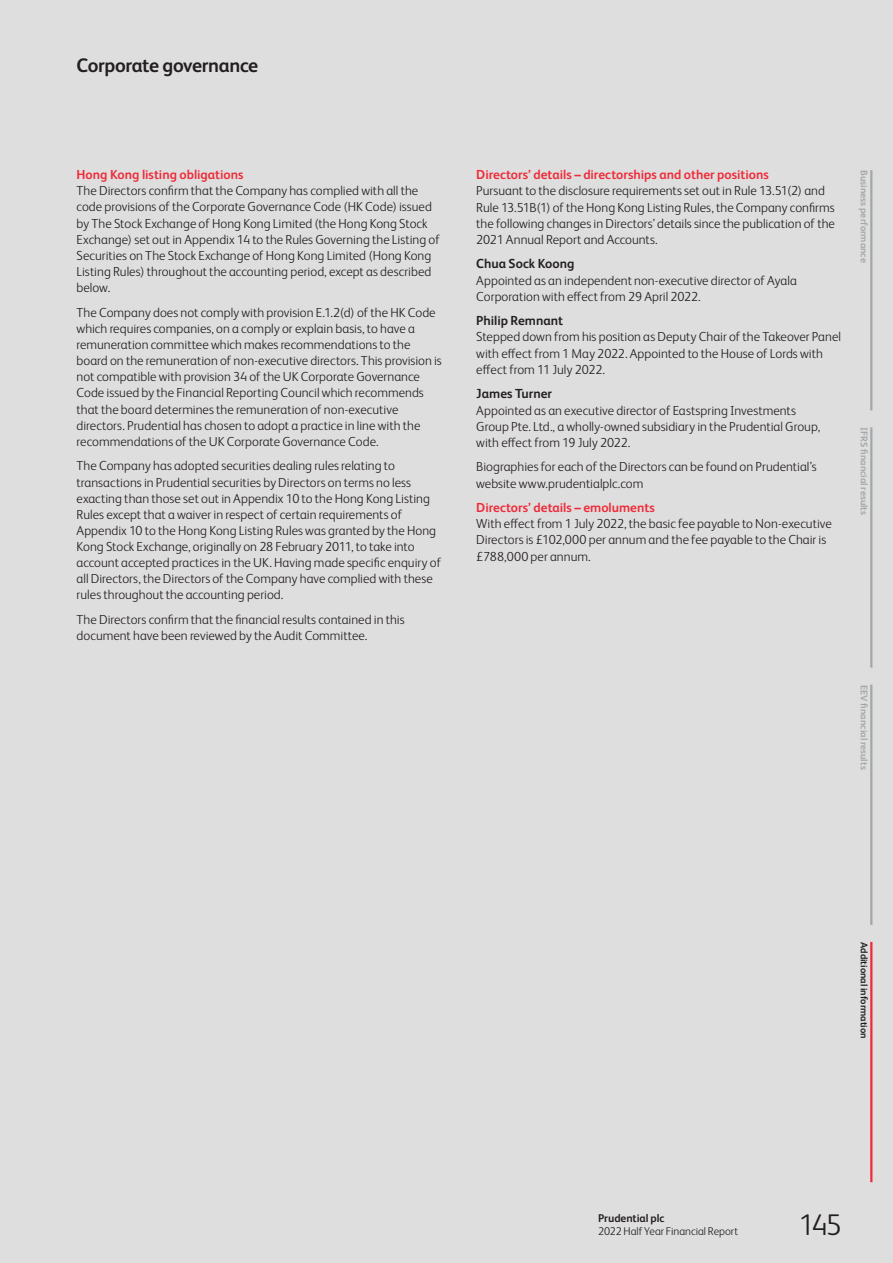
<style>
.page{position:relative;width:893px;height:1263px;background:#dfdedf}
.page>*{position:absolute;margin:0;border:0;box-sizing:border-box;transform-origin:0 0}
.t1{font:300 30px "FS Albert Pro";color:#231f20}
.t2{font:700 19.5px "FS Albert Pro";letter-spacing:-.02em;color:#231f20}
.t3{font:300 13.2px/16.2px "FS Albert Pro";color:#231f20}
.t4{font:700 13.2px "FS Albert Pro";color:#ee2c39}
.t5{font:700 13.2px "FS Albert Pro";color:#231f20}
.t6{font:300 11.25px "FS Albert Pro";letter-spacing:-.005em;color:#231f20}
.t7{font:700 11.25px "FS Albert Pro";letter-spacing:-.005em;color:#231f20}
.t8{font:700 9.75px "FS Albert Pro";color:#a3a7a9}
.t9{font:700 9.75px "FS Albert Pro";letter-spacing:-.005em;color:#231f20}
</style>
<div class="page">
<hr style="left:870px;top:170px;width:2px;height:240px;background:#a3a7a9">
<hr style="left:870px;top:427px;width:2px;height:241px;background:#a3a7a9">
<hr style="left:870px;top:685px;width:2px;height:240px;background:#a3a7a9">
<hr style="left:870px;top:942px;width:2px;height:240px;background:#ee2c39">
<h2 class="t2" style="left:77px;top:52px;width:183px">Corporate governance</h2>
<p class="t4" style="left:77px;top:165px;width:168px">Hong Kong listing obligations</p>
<p class="t3" style="left:77px;top:182px;width:365px">The Directors confirm that the Company has complied with all the code provisions of the Corporate Governance Code (HK Code) issued by The Stock Exchange of Hong Kong Limited (the Hong Kong Stock Exchange) set out in Appendix 14 to the Rules Governing the Listing of Securities on The Stock Exchange of Hong Kong Limited (Hong Kong Listing Rules) throughout the accounting period, except as described below.</p>
<p class="t3" style="left:77px;top:303px;width:367px">The Company does not comply with provision E.1.2(d) of the HK Code which requires companies, on a comply or explain basis, to have a remuneration committee which makes recommendations to the board on the remuneration of non-executive directors. This provision is not compatible with provision 34 of the UK Corporate Governance Code issued by the Financial Reporting Council which recommends that the board determines the remuneration of non-executive directors. Prudential has chosen to adopt a practice in line with the recommendations of the UK Corporate Governance Code.</p>
<p class="t3" style="left:77px;top:457px;width:366px">The Company has adopted securities dealing rules relating to transactions in Prudential securities by Directors on terms no less exacting than those set out in Appendix 10 to the Hong Kong Listing Rules except that a waiver in respect of certain requirements of Appendix 10 to the Hong Kong Listing Rules was granted by the Hong Kong Stock Exchange, originally on 28 February 2011, to take into account accepted practices in the UK. Having made specific enquiry of all Directors, the Directors of the Company have complied with these rules throughout the accounting period.</p>
<p class="t3" style="left:77px;top:611px;width:330px">The Directors confirm that the financial results contained in this document have been reviewed by the Audit Committee.</p>
<p class="t4" style="left:476px;top:165px;width:294px">Directors’ details – directorships and other positions</p>
<p class="t3" style="left:476px;top:182px;width:360px">Pursuant to the disclosure requirements set out in Rule 13.51(2) and Rule 13.51B(1) of the Hong Kong Listing Rules, the Company confirms the following changes in Directors’ details since the publication of the 2021 Annual Report and Accounts.</p>
<p class="t5" style="left:476px;top:255px;width:100px">Chua Sock Koong</p>
<p class="t3" style="left:476px;top:271px;width:322px">Appointed as an independent non-executive director of Ayala<br>Corporation with effect from 29 April 2022.</p>
<p class="t5" style="left:476px;top:311px;width:88px">Philip Remnant</p>
<p class="t3" style="left:476px;top:328px;width:366px">Stepped down from his position as Deputy Chair of the Takeover Panel with effect from 1 May 2022. Appointed to the House of Lords with effect from 11 July 2022.</p>
<p class="t5" style="left:476px;top:385px;width:77px">James Turner</p>
<p class="t3" style="left:476px;top:401px;width:345px">Appointed as an executive director of Eastspring Investments<br>Group Pte. Ltd., a wholly-owned subsidiary in the Prudential Group, with effect from 19 July 2022.</p>
<p class="t3" style="left:476px;top:458px;width:342px">Biographies for each of the Directors can be found on Prudential’s website www.prudentialplc.com</p>
<p class="t4" style="left:476px;top:498px;width:180px">Directors’ details – emoluments</p>
<p class="t3" style="left:476px;top:515px;width:357px">With effect from 1 July 2022, the basic fee payable to Non-executive<br>Directors is £102,000 per annum and the fee payable to the Chair is £788,000 per annum.</p>
<p class="t8" style="left:871px;top:170px;width:94px;rotate:90deg">Business performance</p>
<p class="t8" style="left:871px;top:427px;width:89px;rotate:90deg">IFRS financial results</p>
<p class="t8" style="left:871px;top:685px;width:86px;rotate:90deg">EEV financial results</p>
<p class="t9" style="left:871px;top:942px;width:98px;rotate:90deg">Additional information</p>
<p class="t7" style="left:598px;top:1210px;width:68px">Prudential plc</p>
<p class="t6" style="left:598px;top:1224px;width:141px">2022 Half Year Financial Report</p>
<h1 class="t1" style="left:798px;top:1204px;width:45px">145</h1>
</div>
